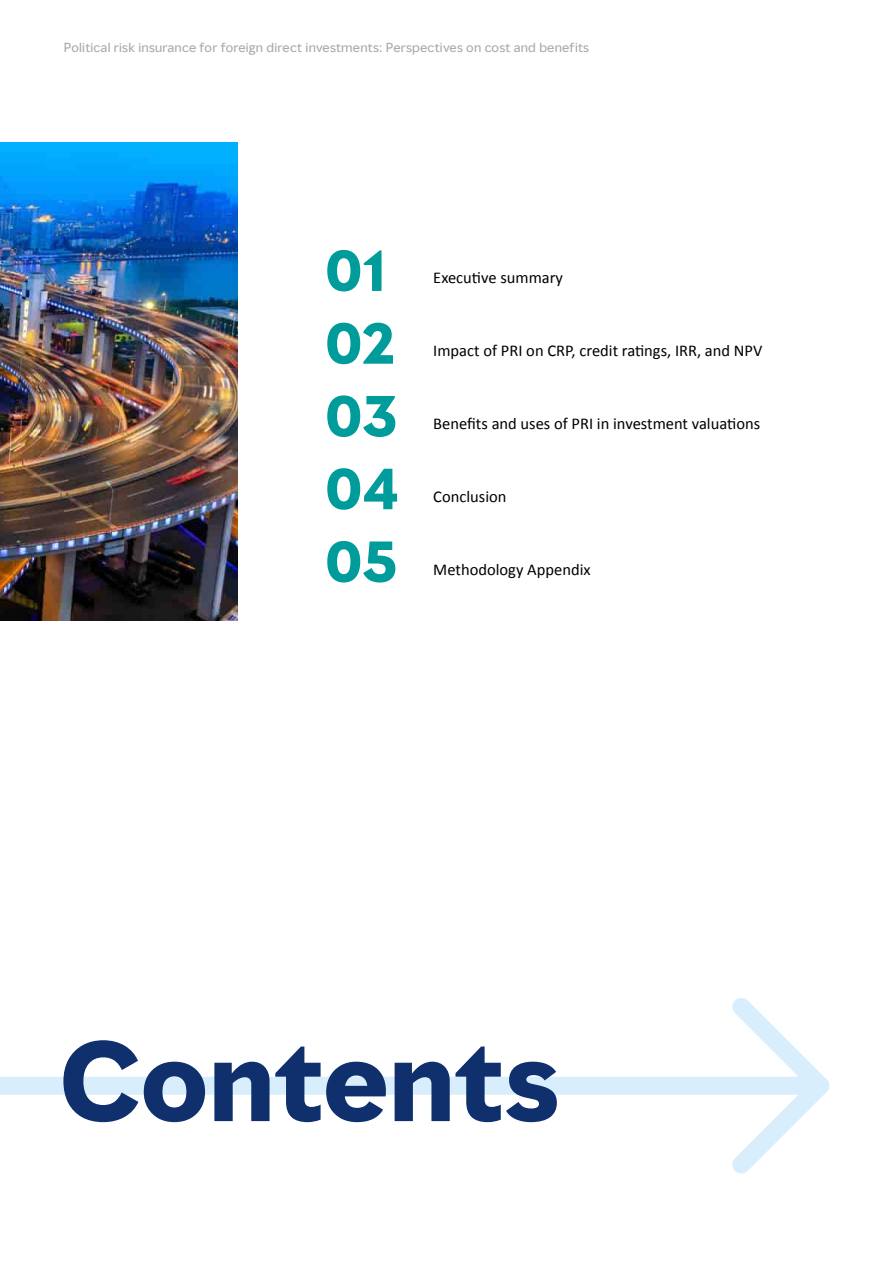
<style>
.page{position:relative;width:893px;height:1263px;background:#fff}
.page>*{position:absolute;margin:0;border:0;box-sizing:border-box;transform-origin:0 0}
.t1{font:700 105px "MMC Display";letter-spacing:.01em;color:#0f306d}
.t2{font:700 54px "MMC Display";color:#009c9b}
.t3{font:16.5px "Calibri";color:#000}
.t4{font:12px "MMC Display";letter-spacing:.02em;color:#a8a8a7}
</style>
<div class="page">
<img style="left:1px;top:142px;width:236px;height:479px">
<svg style="left:1px;top:998px;width:828px;height:176px"></svg>
<svg style="left:0;top:0;width:1px;height:1263px"></svg>
<p class="t4" style="left:64px;top:39px;width:527px">Political risk insurance for foreign direct investments: Perspectives on cost and benefits</p>
<h2 class="t2" style="left:325px;top:235px;width:61px">01</h2>
<h2 class="t2" style="left:325px;top:308px;width:71px">02</h2>
<h2 class="t2" style="left:325px;top:381px;width:74px">03</h2>
<h2 class="t2" style="left:325px;top:453px;width:75px">04</h2>
<h2 class="t2" style="left:325px;top:526px;width:74px">05</h2>
<p class="t3" style="left:433px;top:266px;width:131px">Executive summary</p>
<p class="t3" style="left:433px;top:339px;width:331px">Impact of PRI on CRP, credit ratings, IRR, and NPV</p>
<p class="t3" style="left:433px;top:412px;width:328px">Benefits and uses of PRI in investment valuations</p>
<p class="t3" style="left:433px;top:485px;width:75px">Conclusion</p>
<p class="t3" style="left:433px;top:557px;width:159px">Methodology Appendix</p>
<h1 class="t1" style="left:60px;top:1012px;width:501px">Contents</h1>
</div>
